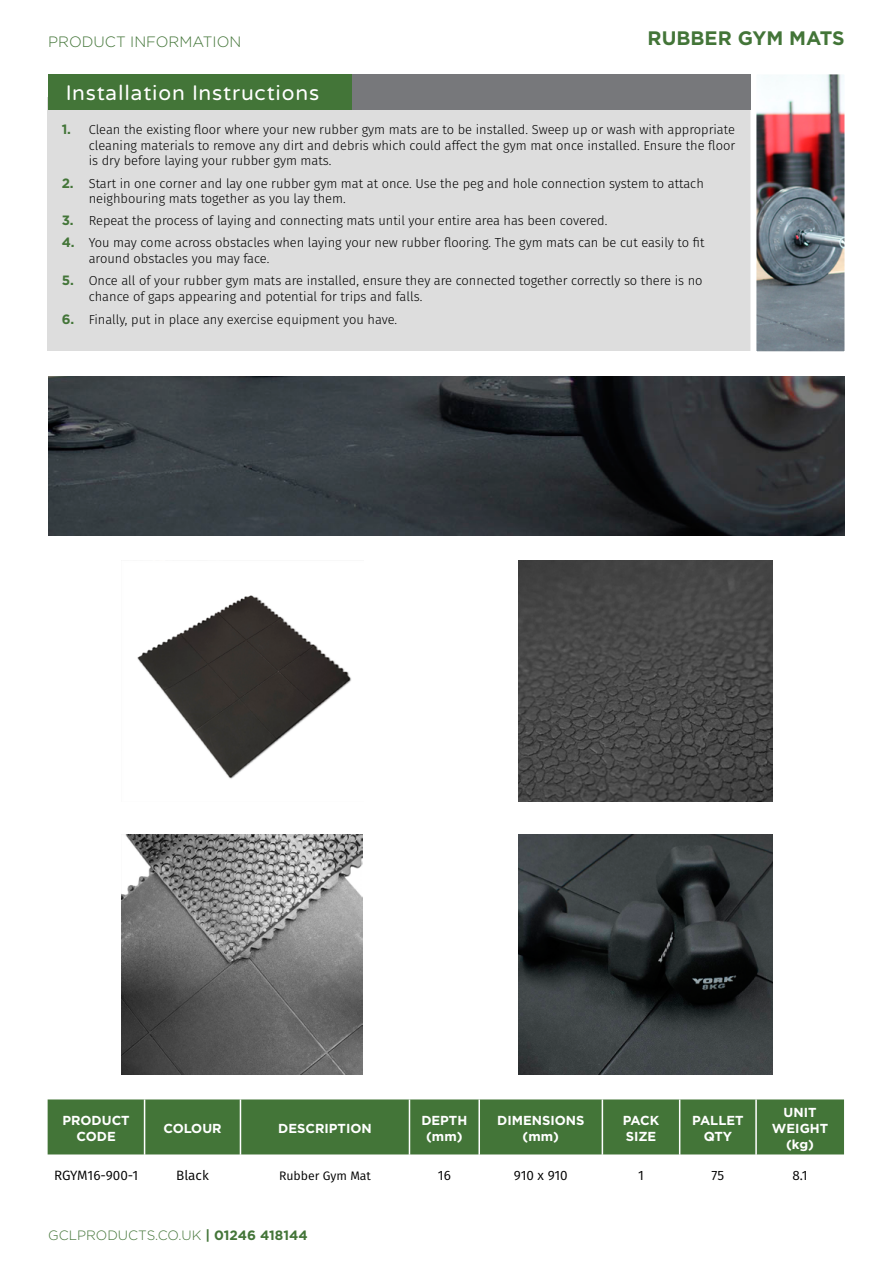
<style>
.page{position:relative;width:893px;height:1263px;background:#fff}
.page>*{position:absolute;margin:0;border:0;box-sizing:border-box;transform-origin:0 0}
.t1{font:21px "Varela Round";letter-spacing:.04em;color:#fff}
.t2{font:700 19.5px "Gotham";color:#437538}
.t3{font:300 15px "Gotham";color:#437538}
.t4{font:13.5px "Fira Sans";color:#000}
.t5{font:300 13.5px "Gotham";color:#437538}
.t6{font:300 13.05px/15.6px "Fira Sans";color:#000}
.t7{font:700 13.05px/15.6px "Gotham";color:#fff;text-align:center}
.t8{font:12.3px "Fira Sans";color:#000}
.s1{font-family:"Gotham";font-weight:700;font-size:13.5px;color:#437538}
.s2{font-weight:700}
</style>
<div class="page">
<div style="left:48px;top:97px;width:703px;height:254px;background:#ddd"></div>
<img style="left:750px;top:74px;width:95px;height:278px">
<div style="left:48px;top:74px;width:304px;height:36px;background:#437538"></div>
<div style="left:352px;top:74px;width:398px;height:36px;background:#77787b"></div>
<img style="left:137px;top:595px;width:214px;height:184px">
<img style="left:519px;top:561px;width:254px;height:241px">
<img style="left:121px;top:834px;width:241px;height:241px">
<img style="left:519px;top:834px;width:254px;height:241px">
<div style="left:48px;top:1099px;width:796px;height:55px;background:#437538"></div>
<hr style="left:144px;top:1099px;width:1px;height:55px;background:#fff">
<hr style="left:240px;top:1099px;width:1px;height:55px;background:#fff">
<hr style="left:409px;top:1099px;width:1px;height:55px;background:#fff">
<hr style="left:478px;top:1099px;width:2px;height:55px;background:#fff">
<hr style="left:602px;top:1099px;width:1px;height:55px;background:#fff">
<hr style="left:679px;top:1099px;width:1px;height:55px;background:#fff">
<hr style="left:755px;top:1099px;width:2px;height:55px;background:#fff">
<img style="left:49px;top:376px;width:795px;height:159px">
<p class="t3" style="left:48px;top:33px;width:195px">PRODUCT INFORMATION</p>
<h2 class="t2" style="left:648px;top:27px;width:198px">RUBBER GYM MATS</h2>
<h1 class="t1" style="left:66px;top:81px;width:255px">Installation Instructions</h1>
<p class="t6" style="left:89px;top:122px;width:648px;text-align:justify;text-indent:-27px"><span class="s1">1.</span> Clean the existing floor where your new rubber gym mats are to be installed. Sweep up or wash with appropriate cleaning materials to remove any dirt and debris which could affect the gym mat once installed. Ensure the floor is dry before laying your rubber gym mats.</p>
<p class="t6" style="left:89px;top:175px;width:617px;text-indent:-27px"><span class="s1">2.</span> Start in one corner and lay one rubber gym mat at once. Use the peg and hole connection system to attach neighbouring mats together as you lay them.</p>
<p class="t6" style="left:62px;top:213px;width:547px"><span class="s1">3.</span> Repeat the process of laying and connecting mats until your entire area has been covered.</p>
<p class="t6" style="left:89px;top:235px;width:617px;text-indent:-27px"><span class="s1">4.</span> You may come across obstacles when laying your new rubber flooring. The gym mats can be cut easily to fit around obstacles you may face.</p>
<p class="t6" style="left:89px;top:273px;width:615px;text-indent:-27px"><span class="s1">5.</span> Once all of your rubber gym mats are installed, ensure they are connected together correctly so there is no chance of gaps appearing and potential for trips and falls.</p>
<p class="t6" style="left:62px;top:312px;width:337px"><span class="s1">6.</span> Finally, put in place any exercise equipment you have.</p>
<p class="t7" style="left:62px;top:1112px;width:69px">PRODUCT<br>CODE</p>
<p class="t7" style="left:163px;top:1120px;width:60px">COLOUR</p>
<p class="t7" style="left:278px;top:1120px;width:95px">DESCRIPTION</p>
<p class="t7" style="left:421px;top:1112px;width:47px">DEPTH (mm)</p>
<p class="t7" style="left:497px;top:1112px;width:89px">DIMENSIONS (mm)</p>
<p class="t7" style="left:623px;top:1112px;width:38px;text-align:left">PACK<br>SIZE</p>
<p class="t7" style="left:692px;top:1112px;width:53px">PALLET<br>QTY</p>
<p class="t7" style="left:772px;top:1105px;width:58px">UNIT<br>WEIGHT (kg)</p>
<p class="t4" style="left:54px;top:1165px;width:86px">RGYM16-900-1</p>
<p class="t4" style="left:176px;top:1165px;width:34px">Black</p>
<p class="t8" style="left:279px;top:1166px;width:93px">Rubber Gym Mat</p>
<p class="t4" style="left:438px;top:1165px;width:14px">16</p>
<p class="t4" style="left:514px;top:1165px;width:55px">910 x 910</p>
<p class="t4" style="left:638px;top:1165px;width:7px">1</p>
<p class="t4" style="left:712px;top:1165px;width:14px">75</p>
<p class="t4" style="left:793px;top:1165px;width:16px">8.1</p>
<p class="t5" style="left:48px;top:1227px;width:261px">GCLPRODUCTS.CO.UK <span class="s2">| 01246 418144</span></p>
</div>
